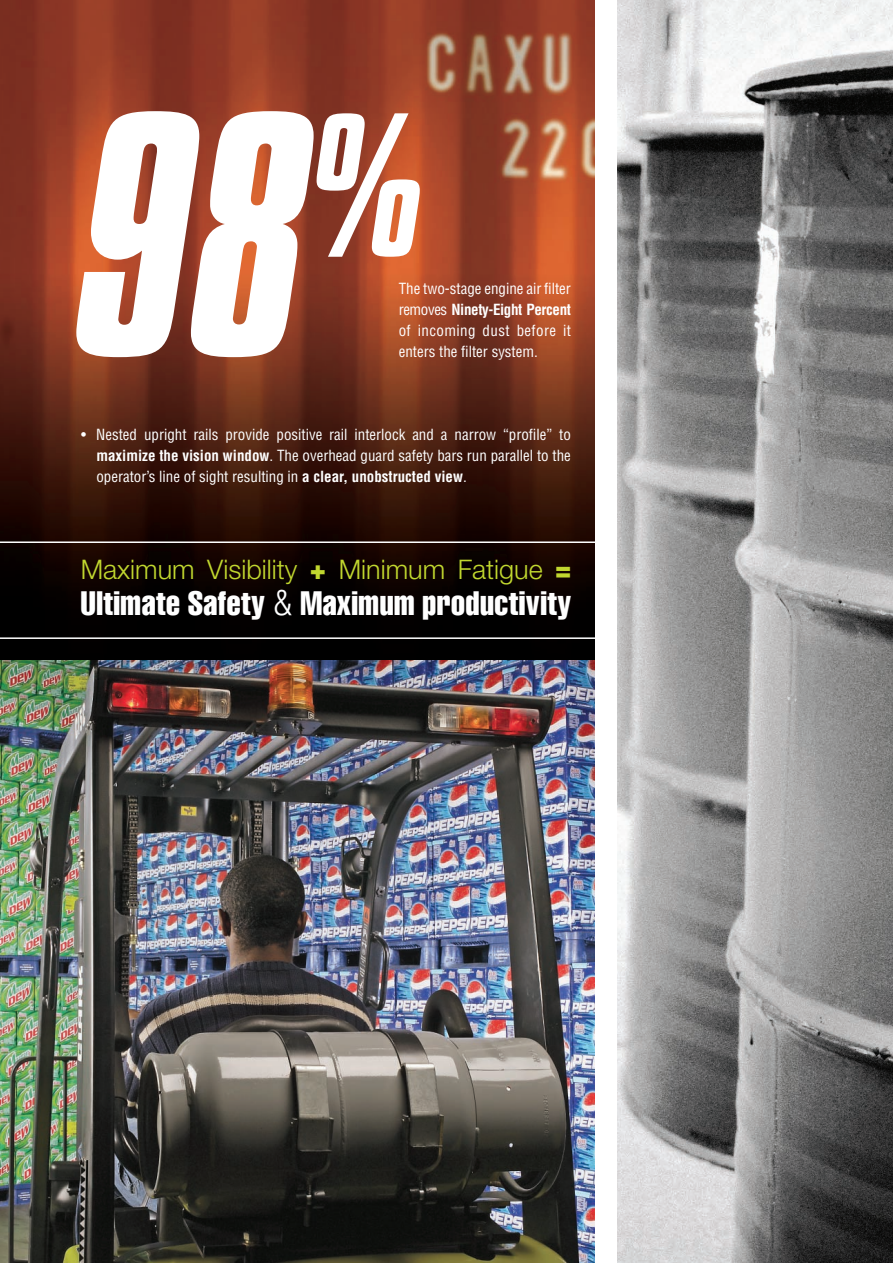
<style>
.page{position:relative;width:893px;height:1263px;background:#fff}
.page>*{position:absolute;margin:0;border:0;box-sizing:border-box;transform-origin:0 0}
.t1{font:italic 300px "Compacta BT";color:#fff}
.t2{font:extra-condensed 33px "Helvetica";letter-spacing:.01em;color:#fff}
.t3{font:300 27px "Helvetica Neue";color:#c1d72f}
.t4{font:condensed 15px/21px "Helvetica";color:#fff;text-align:justify}
.s1{font-weight:700}
.s2{font-weight:900}
.s3{font-weight:300;font-stretch:condensed}
</style>
<div class="page">
<img style="left:617px;top:0;width:276px;height:1263px">
<img style="left:0;top:0;width:595px;height:660px">
<svg style="left:0;top:541px;width:595px;height:98px;background:#100907"></svg>
<img style="left:0;top:660px;width:595px;height:603px">
<h1 class="t1" style="left:81px;top:61px;width:348px">98<sup>%</sup></h1>
<p class="t4" style="left:399px;top:277px;width:174px">The two-stage engine air filter removes <span class="s1">Ninety-Eight Percent </span>of incoming dust before it enters the filter system.</p>
<p class="t4" style="left:96px;top:424px;width:476px;text-indent:-15px">• Nested upright rails provide positive rail interlock and a narrow “profile” to <span class="s1">maximize the vision window</span>. The overhead guard safety bars run parallel to the operator’s line of sight resulting in <span class="s1">a clear, unobstructed view</span>.</p>
<h3 class="t3" style="left:81px;top:553px;width:492px">Maximum Visibility <span class="s2">+</span> Minimum Fatigue <span class="s2">=</span></h3>
<h2 class="t2" style="left:81px;top:585px;width:492px">Ultimate Safety <span class="s3">&amp;</span> Maximum productivity</h2>
</div>
